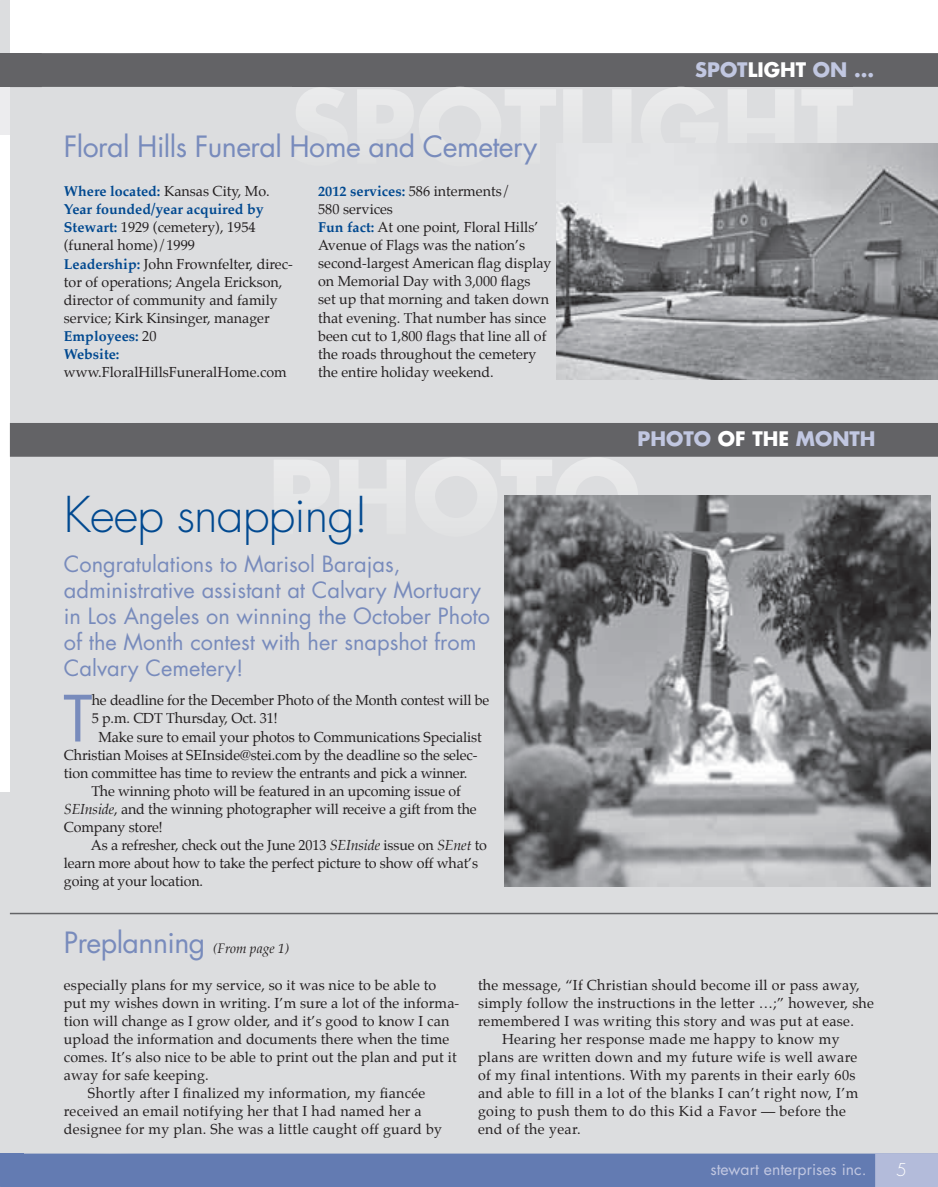
<style>
.page{position:relative;width:938px;height:1187px;background:#fff}
.page>*{position:absolute;margin:0;border:0;box-sizing:border-box;transform-origin:0 0}
.t1{font:61.95px "Futura";color:#788bbc}
.t2{font:300 48px "Futura";letter-spacing:-.02em;color:#014990}
.t3{font:28.5px "Futura";letter-spacing:-.02em;color:#788bbc}
.t4{font:21.75px/26.1px "Futura";color:#788bbc}
.t5{font:700 19.5px "Futura";color:#c1c7e1}
.t6{font:300 17.25px "Futura";color:#fff}
.t7{font:15.75px "Futura";color:#c1c7e1}
.t8{font:14.25px/18px "Palatino";color:#231f20}
.t9{font:14.25px "Palatino";letter-spacing:.02em;color:#231f20}
.t10{font:14.25px "Palatino";letter-spacing:.025em;color:#231f20}
.s1{font-weight:700;color:#014990}
.s2{font-style:italic}
.s3{color:#fff}
.s4{font-family:"Palatino";font-style:italic;font-size:13.5px;color:#231f20}
</style>
<div class="page">
<div style="left:10px;top:53px;width:928px;height:1117px;background:#dcdddf"></div>
<div style="left:23px;top:53px;width:915px;height:34px;background:#636366"></div>
<div style="left:0;top:0;width:10px;height:83px;background:#dcdddf"></div>
<div style="left:0;top:87px;width:10px;height:47px;background:#ececee"></div>
<div style="left:0;top:53px;width:23px;height:34px;background:#636366"></div>
<div style="left:0;top:792px;width:10px;height:360px;background:#dcdddf"></div>
<div style="left:10px;top:423px;width:928px;height:33px;background:#636366"></div>
<hr style="left:293px;top:87px;width:560px;height:1px;background:#636366">
<img style="left:556px;top:144px;width:382px;height:236px">
<img style="left:504px;top:495px;width:426px;height:391px">
<hr style="left:10px;top:912px;width:928px;height:2px;background:#636366">
<svg style="left:0;top:1153px;width:938px;height:34px"></svg>
<h3 class="t3" style="left:64px;top:126px;width:475px">Floral Hills Funeral Home and Cemetery</h3>
<p class="t8" style="left:64px;top:182px;width:230px"><span class="s1">Where located:</span> Kansas City, Mo.<br><span class="s1">Year founded/year acquired by<br>Stewart:</span> 1929 (cemetery), 1954 (funeral home)/1999<br><span class="s1">Leadership:</span> John Frownfelter, direc&shy;tor of operations; Angela Erickson, director of community and family service; Kirk Kinsinger, manager<br><span class="s1">Employees:</span> 20<br><span class="s1">Website:</span></p>
<p class="t8" style="left:64px;top:362px;width:224px">www.FloralHillsFuneralHome.com</p>
<p class="t8" style="left:318px;top:182px;width:235px"><span class="s1">2012 services:</span> 586 interments/<br>580 services<br><span class="s1">Fun fact:</span> At one point, Floral Hills’<br>Avenue of Flags was the nation’s second-largest American flag display on Memorial Day with 3,000 flags set up that morning and taken down that evening. That number has since been cut to 1,800 flags that line all of the roads throughout the cemetery the entire holiday weekend.</p>
<h2 class="t2" style="left:64px;top:483px;width:307px">Keep snapping!</h2>
<h3 class="t4" style="left:64px;top:550px;width:428px">Congratulations to Marisol Barajas, administrative assistant at Calvary Mortuary in Los Angeles on winning the October Photo of the Month contest with her snapshot from Calvary Cemetery!</h3>
<h1 class="t1" style="left:63px;top:676px;width:31px">T</h1>
<p class="t8" style="left:92px;top:691px;width:399px">he deadline for the December Photo of the Month contest will be</p>
<p class="t8" style="left:92px;top:709px;width:188px">5 p.m. CDT Thursday, Oct. 31!</p>
<p class="t8" style="left:99px;top:727px;width:385px">Make sure to email your photos to Communications Specialist</p>
<p class="t8" style="left:64px;top:745px;width:415px">Christian Moises at SEInside@stei.com by the deadline so the selec-</p>
<p class="t8" style="left:64px;top:763px;width:405px">tion committee has time to review the entrants and pick a winner.</p>
<p class="t8" style="left:91px;top:781px;width:371px">The winning photo will be featured in an upcoming issue of</p>
<p class="t8" style="left:64px;top:799px;width:414px"><span class="s2">SEInside</span>, and the winning photographer will receive a gift from the</p>
<p class="t8" style="left:64px;top:817px;width:100px">Company store!</p>
<p class="t8" style="left:91px;top:835px;width:398px">As a refresher, check out the June 2013 <span class="s2">SEInside</span> issue on <span class="s2">SEnet</span> to</p>
<p class="t8" style="left:64px;top:853px;width:416px">learn more about how to take the perfect picture to show off what’s</p>
<p class="t8" style="left:64px;top:871px;width:141px">going at your location.</p>
<h3 class="t5" style="left:695px;top:56px;width:180px">SPOT<span class="s3">lIGHT</span> ON ...</h3>
<h3 class="t5" style="left:637px;top:425px;width:239px">PHOTO <span class="s3">Of THE</span> MONTH</h3>
<h3 class="t3" style="left:64px;top:922px;width:227px">Preplanning <span class="s4">(From page 1)</span></h3>
<p class="t8" style="left:64px;top:975px;width:374px">especially plans for my service, so it was nice to be able to</p>
<p class="t8" style="left:64px;top:993px;width:397px">put my wishes down in writing. I’m sure a lot of the informa-</p>
<p class="t8" style="left:64px;top:1011px;width:387px">tion will change as I grow older, and it’s good to know I can</p>
<p class="t8" style="left:64px;top:1029px;width:387px">upload the information and documents there when the time</p>
<p class="t8" style="left:64px;top:1047px;width:394px">comes. It’s also nice to be able to print out the plan and put it</p>
<p class="t8" style="left:64px;top:1065px;width:146px">away for safe keeping.</p>
<p class="t9" style="left:88px;top:1081px;width:339px">Shortly after I finalized my information, my fiancée</p>
<p class="t9" style="left:64px;top:1099px;width:359px">received an email notifying her that I had named her a</p>
<p class="t9" style="left:64px;top:1117px;width:380px">designee for my plan. She was a little caught off guard by</p>
<p class="t9" style="left:478px;top:973px;width:383px">the message, “If Christian should become ill or pass away,</p>
<p class="t9" style="left:478px;top:991px;width:397px">simply follow the instructions in the letter …;” however, she</p>
<p class="t9" style="left:478px;top:1009px;width:377px">remembered I was writing this story and was put at ease.</p>
<p class="t10" style="left:502px;top:1027px;width:339px">Hearing her response made me happy to know my</p>
<p class="t10" style="left:478px;top:1045px;width:381px">plans are written down and my future wife is well aware</p>
<p class="t10" style="left:478px;top:1063px;width:379px">of my final intentions. With my parents in their early 60s</p>
<p class="t10" style="left:478px;top:1081px;width:382px">and able to fill in a lot of the blanks I can’t right now, I’m</p>
<p class="t10" style="left:478px;top:1099px;width:369px">going to push them to do this Kid a Favor — before the</p>
<p class="t10" style="left:478px;top:1117px;width:104px">end of the year.</p>
<p class="t7" style="left:710px;top:1157px;width:158px">stewart enterprises inc.</p>
<p class="t6" style="left:896px;top:1158px;width:12px">5</p>
</div>
